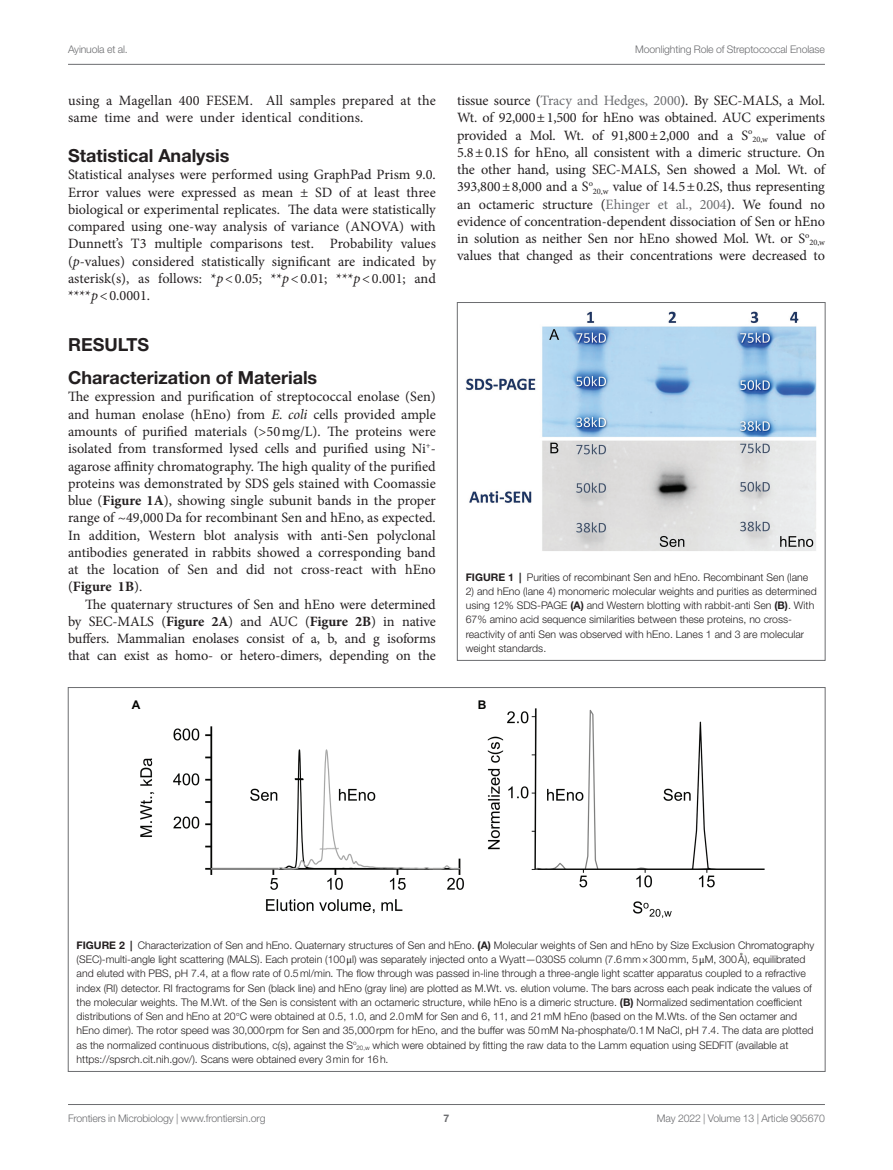
<style>
.page{position:relative;width:893px;height:1170px;background:#fff}
.page>*{position:absolute;margin:0;border:0;box-sizing:border-box;transform-origin:0 0}
.HEAD_2_after_HEAD_1{font:700 18px "Helvetica Neue LT Std";color:#231f20}
.HEAD_2{font:700 18px "Helvetica Neue LT Std";color:#231f20}
.HEAD_1{font:700 18px "Helvetica Neue LT Std";color:#231f20}
.TEXT_FLUSH{font:14.25px/17.2px "Minion Pro";color:#231f20;text-align:justify}
.TEXT{font:14.25px/17.2px "Minion Pro";letter-spacing:-.015em;color:#231f20;text-align:justify}
.t1{font:700 12px "Arial";color:#040503}
.FIG_LEG{font:300 10.5px/14.2px "Helvetica Neue LT Std";color:#231f20}
.t2{font:300 10.5px "Helvetica Neue LT Std";letter-spacing:-.015em;color:#6c6d70}
.t3{font:700 10.5px "Helvetica Neue LT Std";color:#6c6d70}
.TEXT-2{font:8.4px "Minion Pro";color:#231f20}
.s1{font-style:italic}
.s2{font-weight:700}
.s3{color:#6c6d70}
.s4{font-family:"STIX General";font-weight:400}
</style>
<div class="page">
<hr style="left:68px;top:64px;width:757px;height:1px;background:#6c6d70">
<hr style="left:68px;top:1104px;width:757px;height:1px;background:#6c6d70">
<img style="left:466px;top:311px;width:351px;height:240px">
<div style="left:457px;top:302px;width:368px;height:358px;border:1px solid #6c6d70"></div>
<img style="left:140px;top:708px;width:625px;height:210px">
<p class="t2" style="left:68px;top:42px;width:61px">Ayinuola et al.</p>
<p class="t2" style="left:635px;top:42px;width:191px">Moonlighting Role of Streptococcal Enolase</p>
<p class="TEXT_FLUSH" style="left:68px;top:92px;width:369px">using a Magellan 400 FESEM. All samples prepared at the same time and were under identical conditions.</p>
<p class="HEAD_2" style="left:68px;top:144px;width:163px">Statistical Analysis</p>
<p class="TEXT_FLUSH" style="left:68px;top:166px;width:369px">Statistical analyses were performed using GraphPad Prism 9.0.<br>Error values were expressed as mean ± SD of at least three biological or experimental replicates. The data were statistically compared using one-way analysis of variance (ANOVA) with Dunnett’s T3 multiple comparisons test. Probability values (<span class="s1">p</span>-values) considered statistically significant are indicated by asterisk(s), as follows: *<span class="s1">p</span>&lt;0.05; **<span class="s1">p</span>&lt;0.01; ***<span class="s1">p</span>&lt;0.001; and ****<span class="s1">p</span>&lt;0.0001.</p>
<p class="HEAD_1" style="left:68px;top:333px;width:83px">RESULTS</p>
<p class="HEAD_2_after_HEAD_1" style="left:68px;top:366px;width:251px">Characterization of Materials</p>
<p class="TEXT_FLUSH" style="left:68px;top:388px;width:369px">The expression and purification of streptococcal enolase (Sen) and human enolase (hEno) from <span class="s1">E. coli</span> cells provided ample amounts of purified materials (&gt;50mg/L). The proteins were isolated from transformed lysed cells and purified using Ni<sup>+</sup>- agarose affinity chromatography. The high quality of the purified proteins was demonstrated by SDS gels stained with Coomassie blue (<span class="s2">Figure 1A</span>), showing single subunit bands in the proper range of ~49,000Da for recombinant Sen and hEno, as expected.<br>In addition, Western blot analysis with anti-Sen polyclonal antibodies generated in rabbits showed a corresponding band at the location of Sen and did not cross-react with hEno (<span class="s2">Figure 1B</span>).</p>
<p class="TEXT" style="left:68px;top:595px;width:369px;text-indent:17px">The quaternary structures of Sen and hEno were determined by SEC-MALS (<span class="s2">Figure 2A</span>) and AUC (<span class="s2">Figure 2B</span>) in native buffers. Mammalian enolases consist of a, b, and g isoforms that can exist as homo- or hetero-dimers, depending on the</p>
<p class="TEXT" style="left:457px;top:92px;width:369px">tissue source (<span class="s3">Tracy and Hedges, 2000</span>). By SEC-MALS, a Mol.<br>Wt. of 92,000±1,500 for hEno was obtained. AUC experiments provided a Mol. Wt. of 91,800±2,000 and a S<sup>o</sup><sub>20,w</sub> value of 5.8±0.1S for hEno, all consistent with a dimeric structure. On the other hand, using SEC-MALS, Sen showed a Mol. Wt. of 393,800±8,000 and a S<sup>o</sup><sub>20,w</sub> value of 14.5±0.2S, thus representing an octameric structure (<span class="s3">Ehinger et al., 2004</span>). We found no evidence of concentration-dependent dissociation of Sen or hEno in solution as neither Sen nor hEno showed Mol. Wt. or S<sup>o</sup></p>
<p class="TEXT-2" style="left:809px;top:237px;width:17px">20,w</p>
<p class="TEXT" style="left:457px;top:247px;width:369px">values that changed as their concentrations were decreased to</p>
<p class="FIG_LEG" style="left:466px;top:569px;width:344px"><span class="s2">FIGURE 1 |</span> Purities of recombinant Sen and hEno. Recombinant Sen (lane</p>
<p class="FIG_LEG" style="left:466px;top:583px;width:352px">2) and hEno (lane 4) monomeric molecular weights and purities as determined using 12% SDS-PAGE <span class="s2">(A)</span> and Western blotting with rabbit-anti Sen <span class="s2">(B)</span>. With 67% amino acid sequence similarities between these proteins, no cross&shy;reactivity of anti Sen was observed with hEno. Lanes 1 and 3 are molecular weight standards.</p>
<p class="t1" style="left:132px;top:695px;width:10px">A</p>
<p class="t1" style="left:478px;top:695px;width:10px">B</p>
<p class="FIG_LEG" style="left:77px;top:937px;width:739px"><span class="s2">FIGURE 2 |</span> Characterization of Sen and hEno. Quaternary structures of Sen and hEno. <span class="s2">(A)</span> Molecular weights of Sen and hEno by Size Exclusion Chromatography (SEC)-multi-angle light scattering (MALS). Each protein (100<span class="s4">μ</span>l) was separately injected onto a Wyatt—030S5 column (7.6mm×300mm, 5<span class="s4">μ</span>M, 300Å), equilibrated and eluted with PBS, pH 7.4, at a flow rate of 0.5ml/min. The flow through was passed in-line through a three-angle light scatter apparatus coupled to a refractive index (RI) detector. RI fractograms for Sen (black line) and hEno (gray line) are plotted as M.Wt. vs. elution volume. The bars across each peak indicate the values of the molecular weights. The M.Wt. of the Sen is consistent with an octameric structure, while hEno is a dimeric structure. <span class="s2">(B)</span> Normalized sedimentation coefficient distributions of Sen and hEno at 20<span class="s4">°</span>C were obtained at 0.5, 1.0, and 2.0mM for Sen and 6, 11, and 21mM hEno (based on the M.Wts. of the Sen octamer and hEno dimer). The rotor speed was 30,000rpm for Sen and 35,000rpm for hEno, and the buffer was 50mM Na-phosphate/0.1M NaCl, pH 7.4. The data are plotted as the normalized continuous distributions, c(s), against the S<sup>o</sup><sub>20,w</sub> which were obtained by fitting the raw data to the Lamm equation using SEDFIT (available at https://spsrch.cit.nih.gov/). Scans were obtained every 3min for 16h.</p>
<p class="t2" style="left:68px;top:1111px;width:199px">Frontiers in Microbiology | www.frontiersin.org</p>
<p class="t3" style="left:444px;top:1111px;width:7px">7</p>
<p class="t2" style="left:657px;top:1111px;width:169px">May 2022 | Volume 13 | Article 905670</p>
</div>
